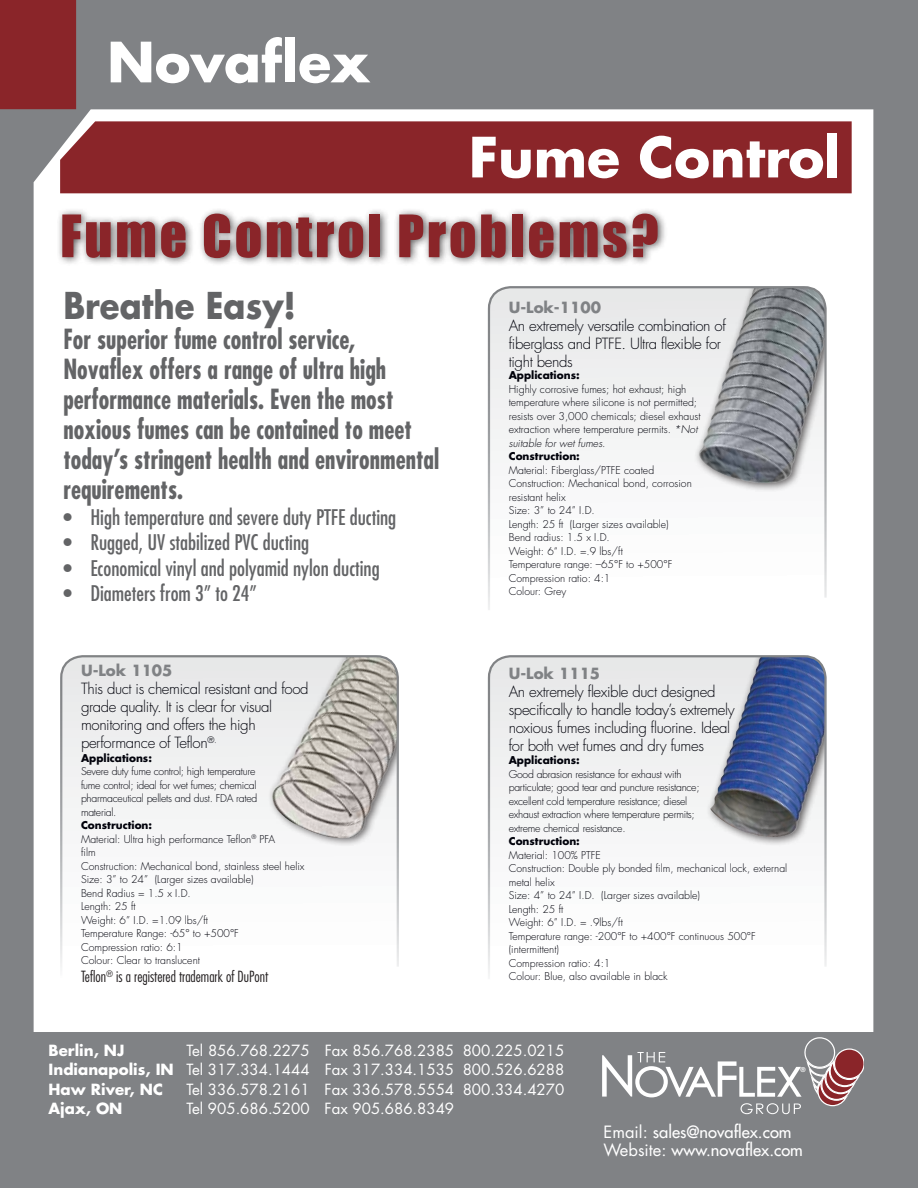
<style>
.page{position:relative;width:918px;height:1188px;background:#808285}
.page>*{position:absolute;margin:0;border:0;box-sizing:border-box;transform-origin:0 0}
.t1{font:54px "Impact";letter-spacing:.05em;color:#8a2529}
.t2{font:700 54px "Futura Std";color:#fff}
.t3{font:700 36px "Futura Std";color:#636466;scale:.9 1}
.t4{font:700 condensed 27px/30px "Futura Std";color:#636466;scale:.9 1}
.t5{font:condensed 21px "Futura Std";color:#636466}
.t6{font:500 16.5px/18px "Futura Std";color:#fff}
.t7{font:300 15px/18px "Futura Std";letter-spacing:-.025em;color:#01020b}
.t8{font:15px/19.2px "Futura Std";color:#fff;text-align:justify}
.t9{font:300 condensed 15px "Futura Std";color:#231f20}
.t10{font:700 15px "Futura Std";color:#808285}
.t11{font:700 15px "Futura Std";color:#fff}
.t12{font:300 10.5px/13.5px "Futura Std";color:#01020b}
.t13{font:300 10.5px/13.5px "Futura Std";letter-spacing:-.025em;color:#01020b}
.t14{font:700 10.5px "Futura Std";color:#01020b}
.t15{font:800 6.45px "Futura Std";color:#fff}
.s1{font-style:italic}
.s2{font-weight:700}
.s3{font-weight:400}
</style>
<div class="page">
<div style="left:34px;top:109px;width:839px;height:923px;background:#fff"></div>
<svg style="left:602px;top:1037px;width:261px;height:77px"></svg>
<div style="left:60px;top:121px;width:792px;height:72px;background:#8a2529"></div>
<div style="left:0;top:0;width:76px;height:109px;background:#8a2529"></div>
<svg style="left:487px;top:285px;width:341px;height:327px;background:#e1e2e3"></svg>
<svg style="left:487px;top:654px;width:341px;height:327px;background:#dbdee5"></svg>
<div style="left:56px;top:207px;width:612px;height:60px;background:#231f20;opacity:.75"></div>
<svg style="left:59px;top:654px;width:341px;height:327px;background:#eaeae9"></svg>
<h1 class="t2" style="left:107px;top:26px;width:264px">Novaflex</h1>
<h1 class="t2" style="left:469px;top:121px;width:373px">Fume Control</h1>
<h1 class="t1" style="left:60px;top:194px;width:600px">Fume Control Problems?</h1>
<h2 class="t3" style="left:63px;top:282px;width:260px">Breathe Easy!</h2>
<h3 class="t4" style="left:63px;top:324px;width:419px">For superior fume control service, Novaflex offers a range of ultra high performance materials. Even the most noxious fumes can be contained to meet today’s stringent health and environmental requirements.</h3>
<h3 class="t5" style="left:63px;top:504px;width:334px">• High temperature and severe duty PTFE ducting</h3>
<h3 class="t5" style="left:63px;top:530px;width:247px">• Rugged, UV stabilized PVC ducting</h3>
<h3 class="t5" style="left:63px;top:555px;width:318px">• Economical vinyl and polyamid nylon ducting</h3>
<h3 class="t5" style="left:63px;top:581px;width:195px">• Diameters from 3” to 24”</h3>
<h3 class="t10" style="left:509px;top:298px;width:94px">U-Lok-1100</h3>
<h3 class="t7" style="left:509px;top:317px;width:219px">An extremely versatile combination of fiberglass and PTFE. Ultra flexible for tight bends</h3>
<p class="t14" style="left:509px;top:369px;width:72px">Applications:</p>
<p class="t12" style="left:509px;top:383px;width:193px">Highly corrosive fumes; hot exhaust; high temperature where silicone is not permitted; resists over 3,000 chemicals; diesel exhaust extraction where temperature permits. <span class="s1">*Not suitable for wet fumes.</span></p>
<p class="t14" style="left:509px;top:450px;width:73px">Construction:</p>
<p class="t12" style="left:509px;top:464px;width:185px">Material: Fiberglass/PTFE coated<br>Construction: Mechanical bond, corrosion resistant helix<br>Size: 3” to 24” I.D.<br>Length: 25 ft (Larger sizes available)<br>Bend radius: 1.5 x I.D.<br>Weight: 6“ I.D. =.9 lbs/ft<br>Temperature range: –65°F to +500°F<br>Compression ratio: 4:1<br>Colour: Grey</p>
<h3 class="t10" style="left:81px;top:661px;width:93px">U-Lok 1105</h3>
<h3 class="t7" style="left:81px;top:680px;width:229px">This duct is chemical resistant and food grade quality. It is clear for visual monitoring and offers the high performance of Teflon<sup>®.</sup></h3>
<p class="t14" style="left:81px;top:751px;width:72px">Applications:</p>
<p class="t13" style="left:81px;top:765px;width:178px">Severe duty fume control; high temperature fume control; ideal for wet fumes; chemical pharmaceutical pellets and dust. FDA rated material.</p>
<p class="t12" style="left:81px;top:819px;width:225px"><span class="s2">Construction:<br></span>Material: Ultra high performance Teflon<sup>®</sup> PFA<br>film<br>Construction: Mechanical bond, stainless steel helix<br>Size: 3” to 24” (Larger sizes available)<br>Bend Radius = 1.5 x I.D.<br>Length: 25 ft<br>Weight: 6” I.D. =1.09 lbs/ft<br>Temperature Range: -65° to +500°F<br>Compression ratio: 6:1<br>Colour: Clear to translucent</p>
<h3 class="t9" style="left:81px;top:968px;width:189px">Teflon<sup>®</sup> is a registered trademark of DuPont</h3>
<h3 class="t10" style="left:509px;top:663px;width:93px">U-Lok 1115</h3>
<h3 class="t7" style="left:509px;top:683px;width:228px">An extremely flexible duct designed specifically to handle today’s extremely noxious fumes including fluorine. Ideal for both wet fumes and dry fumes</h3>
<p class="t14" style="left:509px;top:753px;width:72px">Applications:</p>
<p class="t13" style="left:509px;top:767px;width:192px">Good abrasion resistance for exhaust with particulate; good tear and puncture resistance; excellent cold temperature resistance; diesel exhaust extraction where temperature permits; extreme chemical resistance.</p>
<p class="t14" style="left:509px;top:834px;width:73px">Construction:</p>
<p class="t12" style="left:509px;top:848px;width:280px">Material: 100% PTFE<br>Construction: Double ply bonded film, mechanical lock, external metal helix<br>Size: 4” to 24” I.D. (Larger sizes available)<br>Length: 25 ft<br>Weight: 6” I.D. = .9lbs/ft<br>Temperature range: -200°F to +400°F continuous 500°F (intermittent)<br>Compression ratio: 4:1<br>Colour: Blue, also available in black</p>
<h3 class="t11" style="left:49px;top:1041px;width:77px">Berlin, NJ</h3>
<h3 class="t8" style="left:49px;top:1041px;width:517px;text-indent:138px">Tel 856.768.2275 Fax 856.768.2385 800.225.0215<br><span class="s2">Indianapolis, IN</span> Tel 317.334.1444 Fax 317.334.1535 800.526.6288<br><span class="s2">Haw River, NC</span></h3>
<h3 class="t8" style="left:187px;top:1080px;width:379px">Tel 336.578.2161 Fax 336.578.5554 800.334.4270</h3>
<h3 class="t11" style="left:49px;top:1098px;width:75px">Ajax, ON</h3>
<h3 class="t8" style="left:187px;top:1099px;width:269px">Tel 905.686.5200 Fax 905.686.8349</h3>
<p class="t15" style="left:800px;top:1065px;width:7px">®</p>
<h3 class="t6" style="left:604px;top:1123px;width:201px"><span class="s3">Email:</span> sales@novaflex.com<br><span class="s3">Website:</span> www.novaflex.com</h3>
</div>
